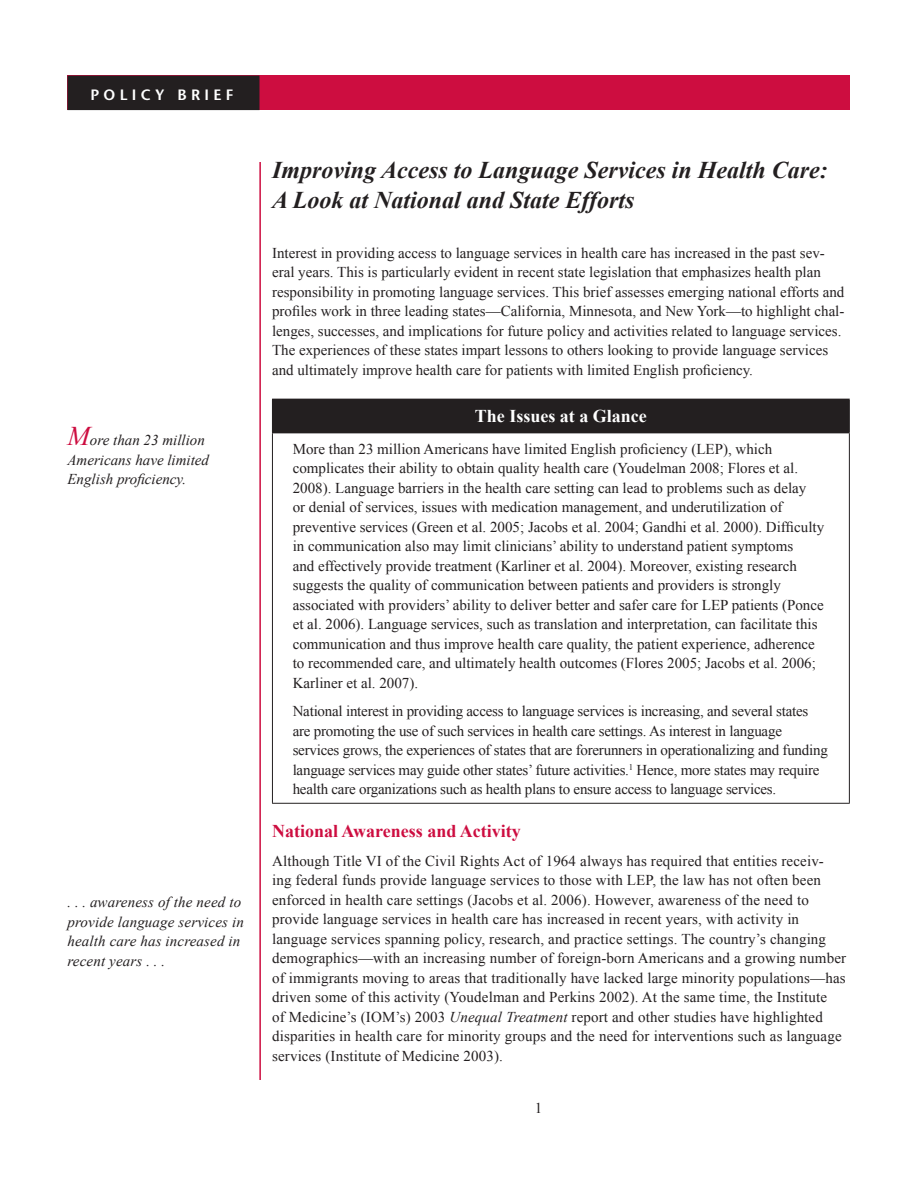
<style>
.page{position:relative;width:918px;height:1188px;background:#fff}
.page>*{position:absolute;margin:0;border:0;box-sizing:border-box;transform-origin:0 0}
.Chapter_Head{font:italic 700 24px "Times New Roman";color:#231f20}
.B_Red_Head{font:700 18px "Times New Roman";color:#cd0d40}
.Chapter_Head-2{font:700 18px "Times New Roman";color:#fff}
.Text{font:15px/19.5px "Times New Roman";letter-spacing:.01em;color:#231f20}
.Chapter_Head-3{font:15px/19.5px "Times New Roman";color:#231f20}
.Pull_quote_w{font:italic 15px/19.5px "Times New Roman";letter-spacing:.01em;color:#231f20}
.Pull_Quote{font:italic 15px/19.5px "Times New Roman";color:#231f20}
.t1{font:600 15px "Stone Sans Std";color:#fff}
.s1{font-size:27px;color:#cd0d40}
.s2{font-style:italic}
</style>
<div class="page">
<div style="left:68px;top:76px;width:782px;height:34px;background:#cd0d40"></div>
<div style="left:68px;top:76px;width:191px;height:33px;background:#231f20"></div>
<div style="left:68px;top:76px;width:191px;height:34px;border:2px solid #231f20"></div>
<hr style="left:259px;top:162px;width:2px;height:918px;background:#cd0d40">
<div style="left:272px;top:399px;width:577px;height:34px;background:#231f20"></div>
<hr style="left:272px;top:433px;width:1px;height:370px;background:#231f20">
<hr style="left:849px;top:433px;width:1px;height:370px;background:#231f20">
<hr style="left:272px;top:803px;width:578px;height:1px;background:#231f20">
<hr style="left:272px;top:399px;width:578px;height:1px;background:#231f20">
<hr style="left:849px;top:400px;width:1px;height:33px;background:#231f20">
<hr style="left:272px;top:433px;width:578px;height:1px;background:#231f20">
<p class="t1" style="left:90px;top:85px;width:145px">P O L I C Y B R I E F</p>
<p class="Pull_Quote" style="left:68px;top:430px;width:143px"><span class="s1">M</span>ore than 23 million<br>Americans have limited<br>English proficiency.</p>
<p class="Pull_quote_w" style="left:68px;top:892px;width:178px">. . . awareness of the need to provide language services in health care has increased in recent years . . .</p>
<p class="Chapter_Head" style="left:272px;top:153px;width:557px">Improving Access to Language Services in Health Care:</p>
<p class="Chapter_Head" style="left:272px;top:183px;width:364px">A Look at National and State Efforts</p>
<p class="Text" style="left:272px;top:243px;width:574px">Interest in providing access to language services in health care has increased in the past sev&shy;eral years. This is particularly evident in recent state legislation that emphasizes health plan responsibility in promoting language services. This brief assesses emerging national efforts and profiles work in three leading states—California, Minnesota, and New York—to highlight chal&shy;lenges, successes, and implications for future policy and activities related to language services.<br>The experiences of these states impart lessons to others looking to provide language services and ultimately improve health care for patients with limited English proficiency.</p>
<p class="Chapter_Head-2" style="left:475px;top:404px;width:174px">The Issues at a Glance</p>
<p class="Chapter_Head-3" style="left:293px;top:439px;width:533px">More than 23 million Americans have limited English proficiency (LEP), which complicates their ability to obtain quality health care (Youdelman 2008; Flores et al.<br>2008). Language barriers in the health care setting can lead to problems such as delay<br>or denial of services, issues with medication management, and underutilization of preventive services (Green et al. 2005; Jacobs et al. 2004; Gandhi et al. 2000). Difficulty in communication also may limit clinicians’ ability to understand patient symptoms<br>and effectively provide treatment (Karliner et al. 2004). Moreover, existing research suggests the quality of communication between patients and providers is strongly associated with providers’ ability to deliver better and safer care for LEP patients (Ponce et al. 2006). Language services, such as translation and interpretation, can facilitate this communication and thus improve health care quality, the patient experience, adherence to recommended care, and ultimately health outcomes (Flores 2005; Jacobs et al. 2006; Karliner et al. 2007).</p>
<p class="Chapter_Head-3" style="left:293px;top:701px;width:537px">National interest in providing access to language services is increasing, and several states are promoting the use of such services in health care settings. As interest in language services grows, the experiences of states that are forerunners in operationalizing and funding language services may guide other states’ future activities.<sup>1</sup> Hence, more states may require health care organizations such as health plans to ensure access to language services.</p>
<p class="B_Red_Head" style="left:272px;top:819px;width:250px">National Awareness and Activity</p>
<p class="Text" style="left:272px;top:851px;width:576px">Although Title VI of the Civil Rights Act of 1964 always has required that entities receiv&shy;ing federal funds provide language services to those with LEP, the law has not often been enforced in health care settings (Jacobs et al. 2006). However, awareness of the need to provide language services in health care has increased in recent years, with activity in language services spanning policy, research, and practice settings. The country’s changing demographics—with an increasing number of foreign-born Americans and a growing number of immigrants moving to areas that traditionally have lacked large minority populations—has driven some of this activity (Youdelman and Perkins 2002). At the same time, the Institute<br>of Medicine’s (IOM’s) 2003 <span class="s2">Unequal Treatment</span> report and other studies have highlighted disparities in health care for minority groups and the need for interventions such as language services (Institute of Medicine 2003).</p>
<p class="Chapter_Head-3" style="left:535px;top:1098px;width:9px">1</p>
</div>
